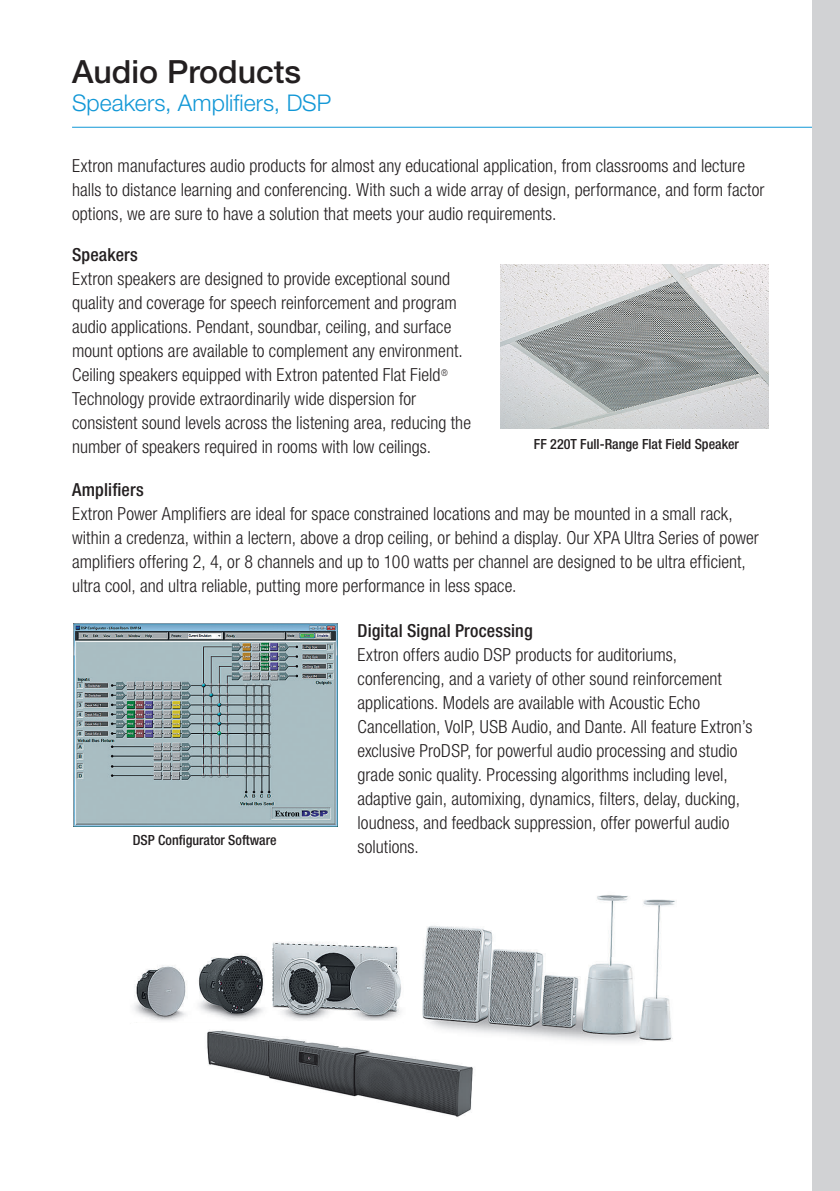
<style>
.page{position:relative;width:840px;height:1191px;background:#fff}
.page>*{position:absolute;margin:0;border:0;box-sizing:border-box;transform-origin:0 0}
.secondary_header{font:500 32px "Helvetica Neue LT Std";color:#231f20}
.subhead{font:300 23px "Helvetica Neue LT Std";color:#1197d6}
.Text{font:300 condensed 18px/24px "Helvetica Neue LT Std";letter-spacing:.005em;color:#231f20}
.Text-2{font:500 condensed 18px "Helvetica Neue LT Std";letter-spacing:.01em;color:#231f20}
.t1{font:500 condensed 14px "Helvetica Neue LT Std";color:#231f20}
</style>
<div class="page">
<hr style="left:72px;top:127px;width:762px;height:1px;background:#1197d6">
<div style="left:811px;top:0;width:28px;height:1191px;background:#d1d2d4"></div>
<img style="left:500px;top:265px;width:268px;height:164px">
<img style="left:73px;top:623px;width:264px;height:203px">
<img style="left:214px;top:1065px;width:259px;height:52px">
<img style="left:134px;top:895px;width:541px;height:170px">
<p class="secondary_header" style="left:72px;top:52px;width:230px">Audio Products</p>
<p class="subhead" style="left:72px;top:89px;width:260px">Speakers, Amplifiers, DSP</p>
<p class="Text" style="left:72px;top:153px;width:693px">Extron manufactures audio products for almost any educational application, from classrooms and lecture halls to distance learning and conferencing. With such a wide array of design, performance, and form factor options, we are sure to have a solution that meets your audio requirements.</p>
<p class="Text-2" style="left:72px;top:244px;width:67px">Speakers</p>
<p class="Text" style="left:72px;top:266px;width:400px">Extron speakers are designed to provide exceptional sound quality and coverage for speech reinforcement and program audio applications. Pendant, soundbar, ceiling, and surface mount options are available to complement any environment.<br>Ceiling speakers equipped with Extron patented Flat Field<sup>® </sup>Technology provide extraordinarily wide dispersion for consistent sound levels across the listening area, reducing the number of speakers required in rooms with low ceilings.</p>
<p class="t1" style="left:533px;top:436px;width:206px">FF 220T Full-Range Flat Field Speaker</p>
<p class="Text-2" style="left:72px;top:479px;width:73px">Amplifiers</p>
<p class="Text" style="left:72px;top:501px;width:688px">Extron Power Amplifiers are ideal for space constrained locations and may be mounted in a small rack, within a credenza, within a lectern, above a drop ceiling, or behind a display. Our XPA Ultra Series of power amplifiers offering 2, 4, or 8 channels and up to 100 watts per channel are designed to be ultra efficient, ultra cool, and ultra reliable, putting more performance in less space.</p>
<p class="Text-2" style="left:357px;top:620px;width:176px">Digital Signal Processing</p>
<p class="Text" style="left:357px;top:642px;width:396px">Extron offers audio DSP products for auditoriums, conferencing, and a variety of other sound reinforcement applications. Models are available with Acoustic Echo Cancellation, VoIP, USB Audio, and Dante. All feature Extron’s exclusive ProDSP, for powerful audio processing and studio grade sonic quality. Processing algorithms including level, adaptive gain, automixing, dynamics, filters, delay, ducking, loudness, and feedback suppression, offer powerful audio solutions.</p>
<p class="t1" style="left:133px;top:832px;width:145px">DSP Configurator Software</p>
</div>
